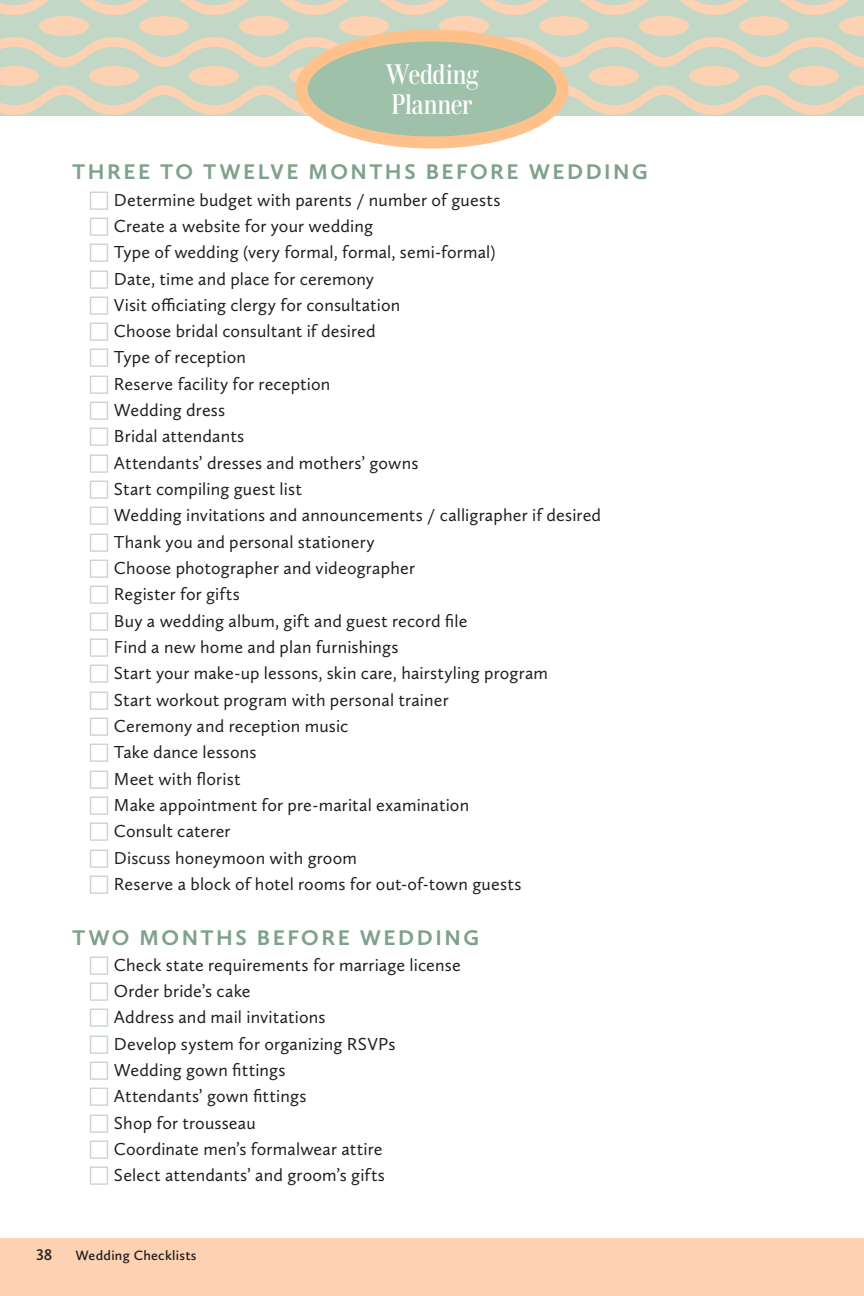
<style>
.page{position:relative;width:864px;height:1296px;background:#fff}
.page>*{position:absolute;margin:0;border:0;box-sizing:border-box;transform-origin:0 0}
.t1{font:300 28px "Walbaum Condensed";color:#fff}
.insert_subhead_sprin{font:700 22px "Calluna Sans";letter-spacing:.115em;color:#7ea18c}
.checklist_body_2019{font:18px "Calluna Sans";letter-spacing:.01em;color:#231f20}
.t2{font:600 16px "Calluna Sans";color:#231f20}
.t3{font:600 14px "Calluna Sans";letter-spacing:.02em;color:#231f20}
</style>
<div class="page">
<div style="left:0;top:1238px;width:864px;height:58px;background:#fcd2b3"></div>
<svg style="left:0;top:0;width:864px;height:115px;background:#d7d4bf"></svg>
<div style="left:302px;top:36px;width:260px;height:106px;background:#9fc1a9;border-radius:50%"></div>
<div style="left:296px;top:30px;width:272px;height:118px;border:12px solid #ffc18c;border-radius:50%"></div>
<p class="t1" style="left:385px;top:58px;width:95px">Wedding</p>
<p class="t1" style="left:392px;top:88px;width:82px">Planner</p>
<p class="insert_subhead_sprin" style="left:72px;top:158px;width:577px">THREE TO TWELVE MONTHS BEFORE WEDDING</p>
<p class="checklist_body_2019" style="left:114px;top:189px;width:388px">Determine budget with parents / number of guests</p>
<p class="checklist_body_2019" style="left:114px;top:215px;width:261px">Create a website for your wedding</p>
<p class="checklist_body_2019" style="left:114px;top:241px;width:383px">Type of wedding (very formal, formal, semi-formal)</p>
<p class="checklist_body_2019" style="left:114px;top:268px;width:262px">Date, time and place for ceremony</p>
<p class="checklist_body_2019" style="left:114px;top:294px;width:288px">Visit officiating clergy for consultation</p>
<p class="checklist_body_2019" style="left:114px;top:320px;width:263px">Choose bridal consultant if desired</p>
<p class="checklist_body_2019" style="left:114px;top:347px;width:134px">Type of reception</p>
<p class="checklist_body_2019" style="left:114px;top:373px;width:218px">Reserve facility for reception</p>
<p class="checklist_body_2019" style="left:114px;top:399px;width:113px">Wedding dress</p>
<p class="checklist_body_2019" style="left:114px;top:425px;width:132px">Bridal attendants</p>
<p class="checklist_body_2019" style="left:114px;top:452px;width:306px">Attendants’ dresses and mothers’ gowns</p>
<p class="checklist_body_2019" style="left:114px;top:478px;width:189px">Start compiling guest list</p>
<p class="checklist_body_2019" style="left:114px;top:504px;width:489px">Wedding invitations and announcements / calligrapher if desired</p>
<p class="checklist_body_2019" style="left:114px;top:531px;width:262px">Thank you and personal stationery</p>
<p class="checklist_body_2019" style="left:114px;top:557px;width:303px">Choose photographer and videographer</p>
<p class="checklist_body_2019" style="left:114px;top:583px;width:127px">Register for gifts</p>
<p class="checklist_body_2019" style="left:114px;top:610px;width:355px">Buy a wedding album, gift and guest record file</p>
<p class="checklist_body_2019" style="left:114px;top:636px;width:286px">Find a new home and plan furnishings</p>
<p class="checklist_body_2019" style="left:114px;top:662px;width:436px">Start your make-up lessons, skin care, hairstyling program</p>
<p class="checklist_body_2019" style="left:114px;top:689px;width:336px">Start workout program with personal trainer</p>
<p class="checklist_body_2019" style="left:114px;top:715px;width:236px">Ceremony and reception music</p>
<p class="checklist_body_2019" style="left:114px;top:741px;width:144px">Take dance lessons</p>
<p class="checklist_body_2019" style="left:114px;top:768px;width:128px">Meet with florist</p>
<p class="checklist_body_2019" style="left:114px;top:794px;width:357px">Make appointment for pre-marital examination</p>
<p class="checklist_body_2019" style="left:114px;top:820px;width:118px">Consult caterer</p>
<p class="checklist_body_2019" style="left:114px;top:847px;width:244px">Discuss honeymoon with groom</p>
<p class="checklist_body_2019" style="left:114px;top:873px;width:409px">Reserve a block of hotel rooms for out-of-town guests</p>
<p class="insert_subhead_sprin" style="left:72px;top:924px;width:408px">TWO MONTHS BEFORE WEDDING</p>
<p class="checklist_body_2019" style="left:114px;top:954px;width:348px">Check state requirements for marriage license</p>
<p class="checklist_body_2019" style="left:114px;top:980px;width:138px">Order bride’s cake</p>
<p class="checklist_body_2019" style="left:114px;top:1007px;width:213px">Address and mail invitations</p>
<p class="checklist_body_2019" style="left:114px;top:1033px;width:283px">Develop system for organizing RSVPs</p>
<p class="checklist_body_2019" style="left:114px;top:1059px;width:173px">Wedding gown fittings</p>
<p class="checklist_body_2019" style="left:114px;top:1085px;width:194px">Attendants’ gown fittings</p>
<p class="checklist_body_2019" style="left:114px;top:1112px;width:143px">Shop for trousseau</p>
<p class="checklist_body_2019" style="left:114px;top:1138px;width:270px">Coordinate men’s formalwear attire</p>
<p class="checklist_body_2019" style="left:114px;top:1164px;width:273px">Select attendants’ and groom’s gifts</p>
<p class="t2" style="left:36px;top:1245px;width:18px">38</p>
<p class="t3" style="left:75px;top:1247px;width:123px">Wedding Checklists</p>
</div>
